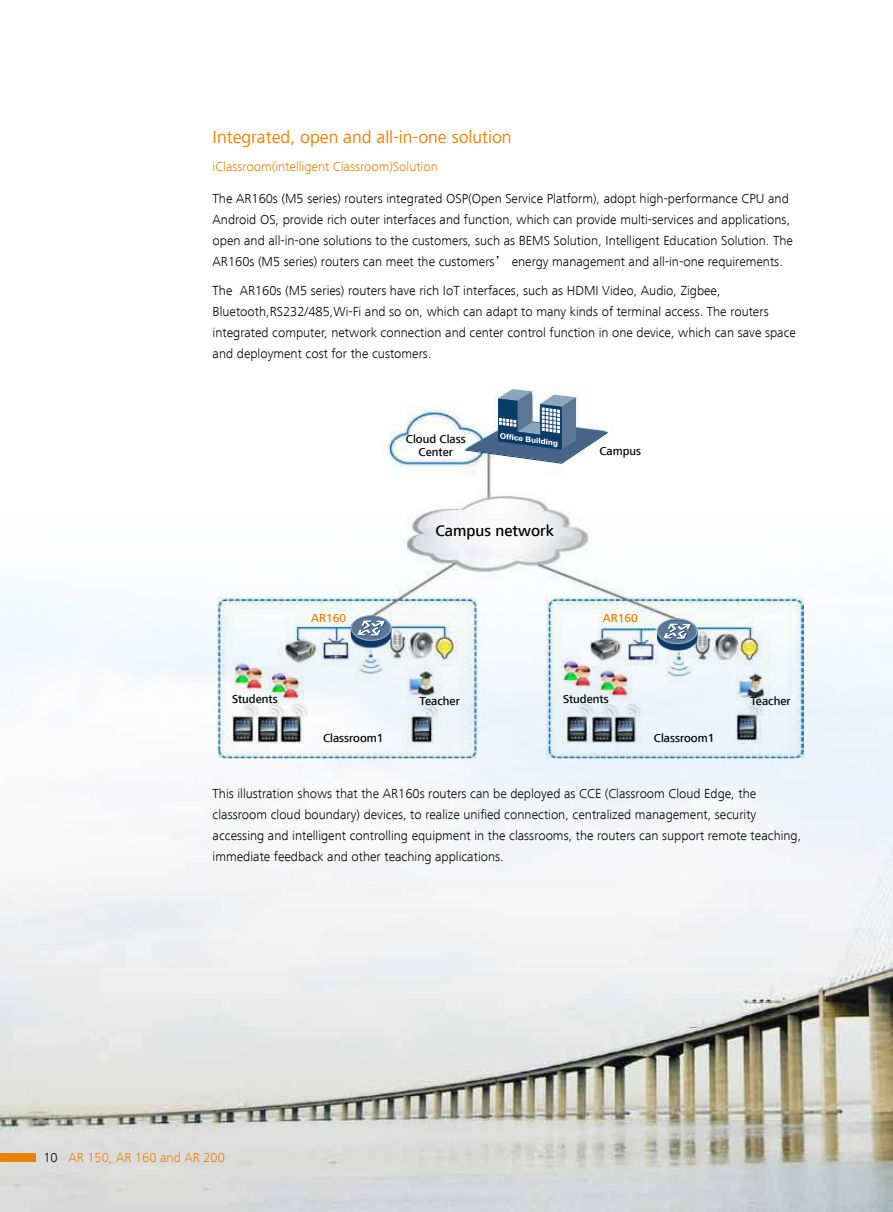
<style>
.page{position:relative;width:893px;height:1212px;background:#fff}
.page>*{position:absolute;margin:0;border:0;box-sizing:border-box;transform-origin:0 0}
.t1{font:18px "Frutiger Next LT";color:#ef8100}
.t2{font:500 15.9px "Frutiger Next LT";color:#000}
.t3{font:300 13.5px/21px "Frutiger Next LT";color:#000}
.t4{font:300 13.5px "Frutiger Next LT";color:#ef8100}
.t5{font:500 12px/13.5px "Frutiger Next LT";color:#000;text-align:center}
.t6{font:500 12px "Frutiger Next LT";color:#ef8100}
.s1{font-family:"Sim Hei";font-weight:400}
.s2{color:#000}
</style>
<div class="page">
<img style="left:0;top:596px;width:893px;height:616px">
<img style="left:217px;top:406px;width:586px;height:352px">
<svg style="left:657px;top:618px;width:40px;height:32px"></svg>
<svg style="left:351px;top:615px;width:40px;height:32px"></svg>
<svg style="left:465px;top:389px;width:143px;height:75px"></svg>
<div style="left:0;top:1153px;width:35px;height:8px;background:#ef8100"></div>
<h1 class="t1" style="left:213px;top:127px;width:300px">Integrated, open and all-in-one solution</h1>
<p class="t4" style="left:213px;top:159px;width:227px">iClassroom(intelligent Classroom)Solution</p>
<p class="t3" style="left:213px;top:188px;width:582px">The AR160s (M5 series) routers integrated OSP(Open Service Platform), adopt high-performance CPU and Android OS, provide rich outer interfaces and function, which can provide multi-services and applications, open and all-in-one solutions to the customers, such as BEMS Solution, Intelligent Education Solution. The AR160s (M5 series) routers can meet the customers<span class="s1">’</span> energy management and all-in-one requirements.</p>
<p class="t3" style="left:213px;top:280px;width:585px">The AR160s (M5 series) routers have rich IoT interfaces, such as HDMI Video, Audio, Zigbee, Bluetooth,RS232/485,Wi-Fi and so on, which can adapt to many kinds of terminal access. The routers integrated computer, network connection and center control function in one device, which can save space and deployment cost for the customers.</p>
<p class="t5" style="left:406px;top:432px;width:61px">Cloud Class<br>Center</p>
<p class="t2" style="left:436px;top:521px;width:120px">Campus network</p>
<p class="t5" style="left:600px;top:445px;width:43px">Campus</p>
<p class="t6" style="left:311px;top:611px;width:37px">AR160</p>
<p class="t6" style="left:603px;top:611px;width:37px">AR160</p>
<p class="t5" style="left:232px;top:692px;width:47px">Students</p>
<p class="t5" style="left:419px;top:694px;width:42px">Teacher</p>
<p class="t5" style="left:563px;top:692px;width:47px">Students</p>
<p class="t5" style="left:750px;top:694px;width:42px">Teacher</p>
<p class="t5" style="left:323px;top:731px;width:62px">Classroom1</p>
<p class="t5" style="left:654px;top:731px;width:62px">Classroom1</p>
<p class="t3" style="left:213px;top:783px;width:590px">This illustration shows that the AR160s routers can be deployed as CCE (Classroom Cloud Edge, the classroom cloud boundary) devices, to realize unified connection, centralized management, security accessing and intelligent controlling equipment in the classrooms, the routers can support remote teaching, immediate feedback and other teaching applications.</p>
<p class="t4" style="left:43px;top:1150px;width:183px"><span class="s2">10</span> AR 150, AR 160 and AR 200</p>
</div>
